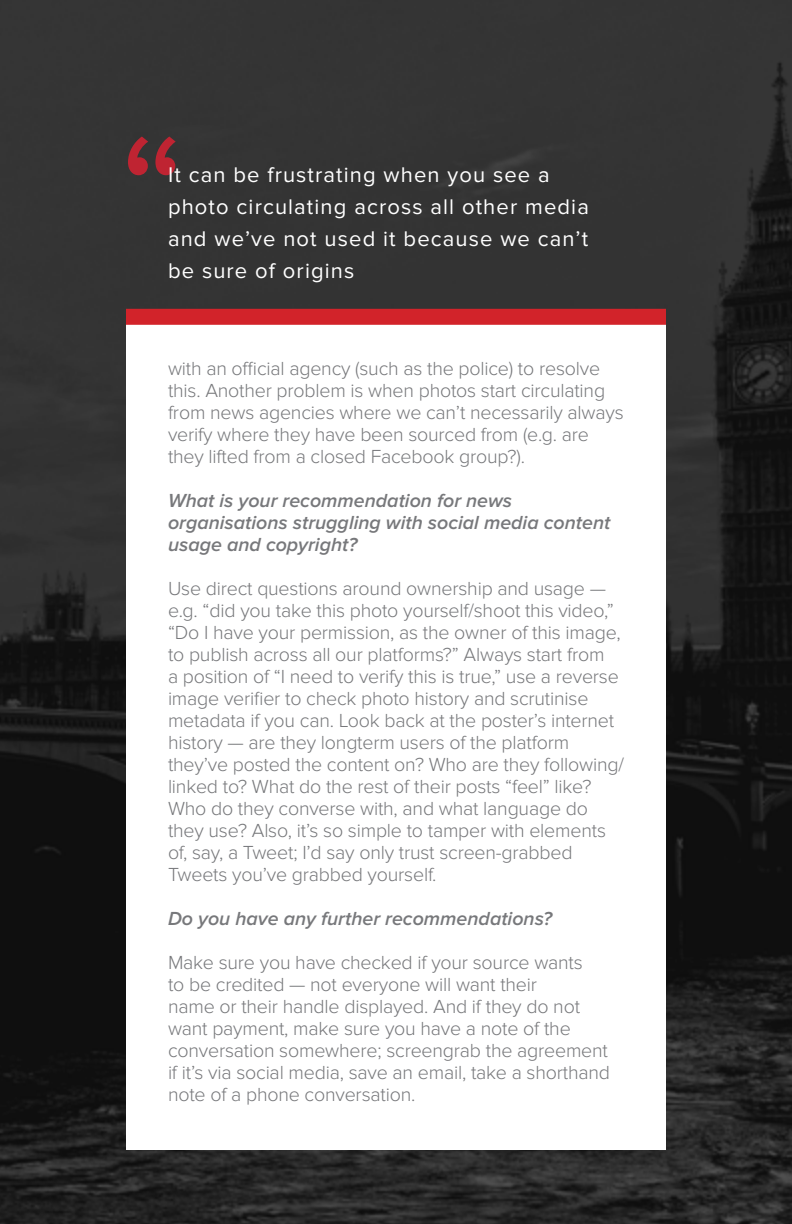
<style>
.page{position:relative;width:792px;height:1224px;background:#fff}
.page>*{position:absolute;margin:0;border:0;box-sizing:border-box;transform-origin:0 0}
.t1{font:22px/32px "Proxima Nova";letter-spacing:.05em;color:#fff}
.t2{font:300 19.6px/22px "Proxima Nova";letter-spacing:-.01em;color:#77787b}
.t3{font:italic 600 19.6px/22px "Proxima Nova";color:#77787b}
</style>
<div class="page">
<img style="left:0;top:0;width:792px;height:1224px">
<svg style="left:128px;top:137px;width:48px;height:38px;background:#7d2b33"></svg>
<div style="left:126px;top:317px;width:540px;height:833px;background:#fff"></div>
<div style="left:126px;top:309px;width:540px;height:16px;background:#d2232a"></div>
<p class="t1" style="left:168px;top:159px;width:422px">It can be frustrating when you see a photo circulating across all other media and we’ve not used it because we can’t be sure of origins</p>
<p class="t2" style="left:168px;top:358px;width:457px">with an official agency (such as the police) to resolve this. Another problem is when photos start circulating from news agencies where we can’t necessarily always verify where they have been sourced from (e.g. are they lifted from a closed Facebook group?).</p>
<p class="t3" style="left:168px;top:490px;width:444px">What is your recommendation for news organisations struggling with social media content usage and copyright?</p>
<p class="t2" style="left:168px;top:578px;width:458px">Use direct questions around ownership and usage — e.g. “did you take this photo yourself/shoot this video,” “Do I have your permission, as the owner of this image, to publish across all our platforms?” Always start from<br>a position of “I need to verify this is true,” use a reverse image verifier to check photo history and scrutinise metadata if you can. Look back at the poster’s internet history — are they longterm users of the platform they’ve posted the content on? Who are they following/ linked to? What do the rest of their posts “feel” like?<br>Who do they converse with, and what language do they use? Also, it’s so simple to tamper with elements of, say, a Tweet; I’d say only trust screen-grabbed Tweets you’ve grabbed yourself.</p>
<p class="t3" style="left:168px;top:908px;width:386px">Do you have any further recommendations?</p>
<p class="t2" style="left:168px;top:952px;width:443px">Make sure you have checked if your source wants<br>to be credited — not everyone will want their<br>name or their handle displayed. And if they do not want payment, make sure you have a note of the conversation somewhere; screengrab the agreement if it’s via social media, save an email, take a shorthand note of a phone conversation.</p>
</div>
